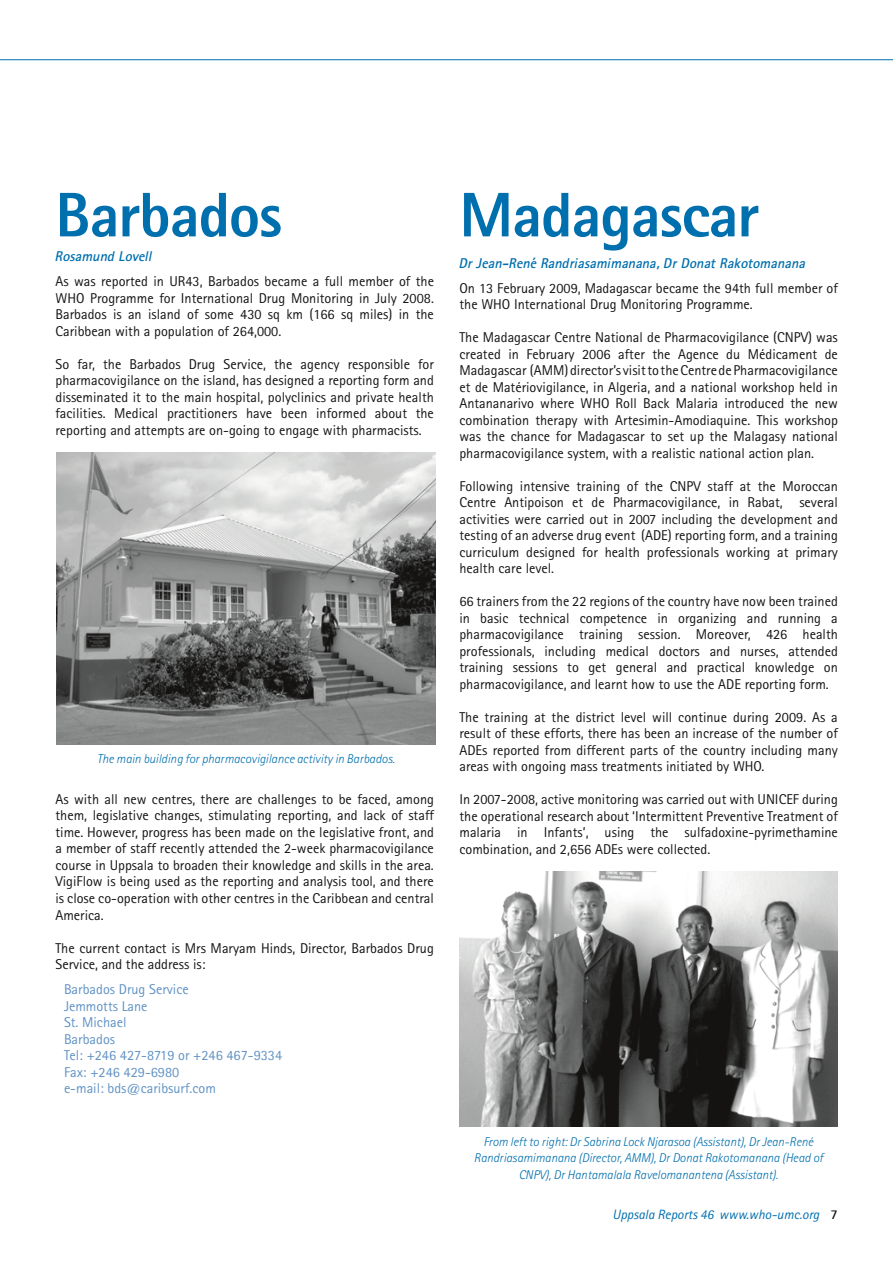
<style>
.page{position:relative;width:893px;height:1263px;background:#fff}
.page>*{position:absolute;margin:0;border:0;box-sizing:border-box;transform-origin:0 0}
.t1{font:800 63px "Rotis Sans Serif";letter-spacing:-.02em;color:#006fae}
.t2{font:14.25px/16.5px "Rotis Sans Serif";color:#151413;text-align:justify}
.t3{font:14.25px/16.5px "Rotis Sans Serif";color:#6092c4}
.t4{font:italic 700 14.25px "Rotis Sans Serif";color:#006fae}
.t5{font:italic 13.5px "Rotis Sans Serif";color:#006fae}
.t6{font:italic 300 12.75px/16.5px "Rotis Sans Serif";color:#006fae;text-align:center}
.s1{font-weight:700;font-style:normal;color:#151413}
</style>
<div class="page">
<hr style="left:0;top:59px;width:893px;height:1px;background:#006fae">
<img style="left:57px;top:452px;width:378px;height:292px">
<img style="left:459px;top:871px;width:379px;height:256px">
<h1 class="t1" style="left:55px;top:175px;width:228px">Barbados</h1>
<p class="t4" style="left:55px;top:248px;width:99px">Rosamund Lovell</p>
<p class="t2" style="left:55px;top:273px;width:380px">As was reported in UR43, Barbados became a full member of the WHO Programme for International Drug Monitoring in July 2008.<br>Barbados is an island of some 430 sq km (166 sq miles) in the Caribbean with a population of 264,000.</p>
<p class="t2" style="left:55px;top:356px;width:380px">So far, the Barbados Drug Service, the agency responsible for pharmacovigilance on the island, has designed a reporting form and disseminated it to the main hospital, polyclinics and private health facilities. Medical practitioners have been informed about the reporting and attempts are on-going to engage with pharmacists.</p>
<p class="t6" style="left:97px;top:751px;width:299px">The main building for pharmacovigilance activity in Barbados.</p>
<p class="t2" style="left:55px;top:791px;width:380px">As with all new centres, there are challenges to be faced, among them, legislative changes, stimulating reporting, and lack of staff time. However, progress has been made on the legislative front, and a member of staff recently attended the 2-week pharmacovigilance course in Uppsala to broaden their knowledge and skills in the area.<br>VigiFlow is being used as the reporting and analysis tool, and there is close co-operation with other centres in the Caribbean and central America.</p>
<p class="t2" style="left:55px;top:939px;width:380px">The current contact is Mrs Maryam Hinds, Director, Barbados Drug<br>Service, and the address is:</p>
<p class="t3" style="left:64px;top:981px;width:220px">Barbados Drug Service<br>Jemmotts Lane<br>St. Michael<br>Barbados<br>Tel: +246 427-8719 or +246 467-9334<br>Fax: +246 429-6980<br>e-mail: bds@caribsurf.com</p>
<h1 class="t1" style="left:459px;top:175px;width:302px">Madagascar</h1>
<p class="t4" style="left:459px;top:254px;width:348px">Dr Jean-René Randriasamimanana, Dr Donat Rakotomanana</p>
<p class="t2" style="left:459px;top:280px;width:380px">On 13 February 2009, Madagascar became the 94th full member of the WHO International Drug Monitoring Programme.</p>
<p class="t2" style="left:459px;top:329px;width:380px">The Madagascar Centre National de Pharmacovigilance (CNPV) was created in February 2006 after the Agence du Médicament de Madagascar (AMM) director’s visit to the Centre de Pharmacovigilance et de Matériovigilance, in Algeria, and a national workshop held in Antananarivo where WHO Roll Back Malaria introduced the new combination therapy with Artesimin-Amodiaquine. This workshop was the chance for Madagascar to set up the Malagasy national pharmacovigilance system, with a realistic national action plan.</p>
<p class="t2" style="left:459px;top:478px;width:380px">Following intensive training of the CNPV staff at the Moroccan Centre Antipoison et de Pharmacovigilance, in Rabat, several activities were carried out in 2007 including the development and testing of an adverse drug event (ADE) reporting form, and a training curriculum designed for health professionals working at primary health care level.</p>
<p class="t2" style="left:459px;top:593px;width:380px">66 trainers from the 22 regions of the country have now been trained in basic technical competence in organizing and running a pharmacovigilance training session. Moreover, 426 health professionals, including medical doctors and nurses, attended training sessions to get general and practical knowledge on pharmacovigilance, and learnt how to use the ADE reporting form.</p>
<p class="t2" style="left:459px;top:709px;width:380px">The training at the district level will continue during 2009. As a result of these efforts, there has been an increase of the number of ADEs reported from different parts of the country including many areas with ongoing mass treatments initiated by WHO.</p>
<p class="t2" style="left:459px;top:791px;width:380px">In 2007-2008, active monitoring was carried out with UNICEF during the operational research about ‘Intermittent Preventive Treatment of malaria in Infants’, using the sulfadoxine-pyrimethamine combination, and 2,656 ADEs were collected.</p>
<p class="t6" style="left:474px;top:1133px;width:351px">From left to right: Dr Sabrina Lock Njarasoa (Assistant), Dr Jean-René<br>Randriasamimanana (Director, AMM), Dr Donat Rakotomanana (Head of<br>CNPV), Dr Hantamalala Ravelomanantena (Assistant).</p>
<p class="t5" style="left:612px;top:1207px;width:227px">Uppsala Reports 46 www.who-umc.org <span class="s1">7</span></p>
</div>
